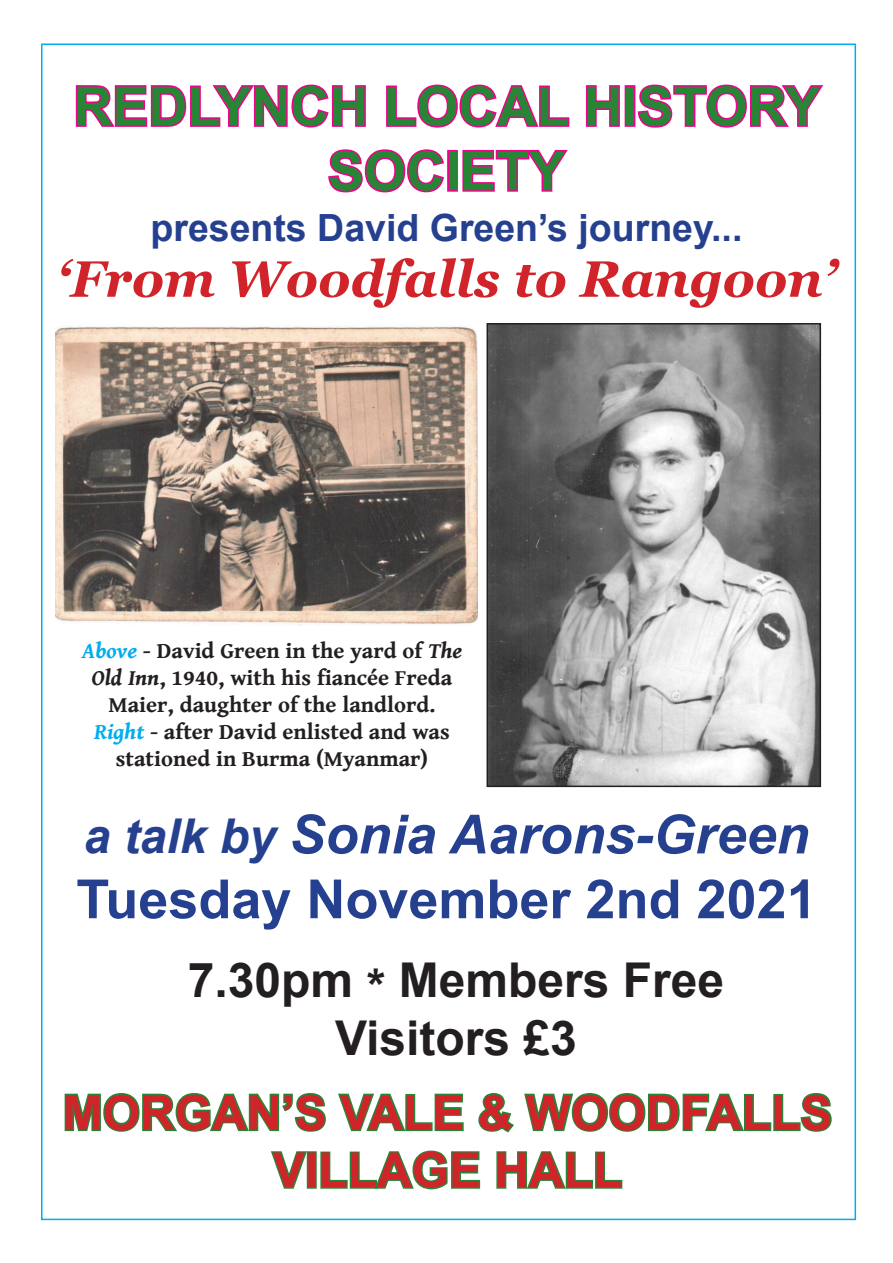
<style>
.page{position:relative;width:893px;height:1263px;background:#fff}
.page>*{position:absolute;margin:0;border:0;box-sizing:border-box;transform-origin:0 0}
.t1{font:700 54px "Arial";color:#288536}
.t2{font:italic 700 54px "Arial";color:#25408f}
.t3{font:700 54px "Arial";color:#25408f}
.t4{font:italic 700 51px "Georgia";color:#d1232a}
.t5{font:700 48px "Arial";color:#d1232a}
.t6{font:700 48px "Arial";color:#231f20}
.t7{font:700 37.5px "Arial";color:#25408f}
.t8{font:700 22.5px/27px "Gentium Book Basic";color:#231f20;text-align:center}
.s1{font-style:italic;color:#00aeef}
.s2{font-style:italic}
.s3{font-size:48px}
</style>
<div class="page">
<svg style="left:75px;top:84px;width:291px;height:44px"></svg>
<svg style="left:386px;top:84px;width:184px;height:44px"></svg>
<svg style="left:585px;top:85px;width:35px;height:42px"></svg>
<div style="left:625px;top:85px;width:10px;height:42px;border:3px solid #ed028c"></div>
<svg style="left:637px;top:84px;width:187px;height:44px"></svg>
<svg style="left:328px;top:149px;width:116px;height:44px"></svg>
<div style="left:447px;top:150px;width:11px;height:42px;border:3px solid #ed028c"></div>
<svg style="left:462px;top:149px;width:106px;height:43px"></svg>
<svg style="left:64px;top:1093px;width:262px;height:39px"></svg>
<svg style="left:338px;top:1093px;width:126px;height:39px"></svg>
<svg style="left:478px;top:1093px;width:36px;height:40px"></svg>
<svg style="left:524px;top:1093px;width:308px;height:39px"></svg>
<svg style="left:271px;top:1151px;width:36px;height:38px"></svg>
<div style="left:307px;top:1151px;width:10px;height:38px;border:3px solid #288536"></div>
<svg style="left:320px;top:1150px;width:161px;height:40px"></svg>
<svg style="left:496px;top:1151px;width:127px;height:38px"></svg>
<img style="left:489px;top:326px;width:329px;height:458px">
<div style="left:486px;top:323px;width:335px;height:464px;border:2px solid #231f20"></div>
<img style="left:56px;top:326px;width:422px;height:300px">
<p class="t1" style="left:73px;top:68px;width:749px">REDLYNCH LOCAL HISTORY</p>
<p class="t1" style="left:328px;top:133px;width:239px">SOCIETY</p>
<p class="t7" style="left:151px;top:201px;width:593px">presents David Green’s journey...</p>
<p class="t4" style="left:57px;top:246px;width:781px">‘From Woodfalls to Rangoon’</p>
<p class="t8" style="left:82px;top:636px;width:382px"><span class="s1">Above</span> - David Green in the yard of <span class="s2">The<br>Old Inn</span>, 1940, with his fiancée Freda<br>Maier, daughter of the landlord.</p>
<p class="t8" style="left:94px;top:717px;width:357px"><span class="s1">Right</span> - after David enlisted and was</p>
<p class="t8" style="left:116px;top:744px;width:314px">stationed in Burma (Myanmar)</p>
<p class="t2" style="left:84px;top:798px;width:727px"><span class="s3">a talk by</span> Sonia Aarons-Green</p>
<p class="t3" style="left:76px;top:861px;width:742px">Tuesday November 2nd 2021</p>
<p class="t6" style="left:188px;top:946px;width:538px">7.30pm * Members Free</p>
<p class="t6" style="left:335px;top:1004px;width:243px">Visitors £3</p>
<p class="t5" style="left:63px;top:1079px;width:771px">MORGAN’S VALE &amp; WOODFALLS</p>
<p class="t5" style="left:273px;top:1136px;width:351px">VILLAGE HALL</p>
</div>
